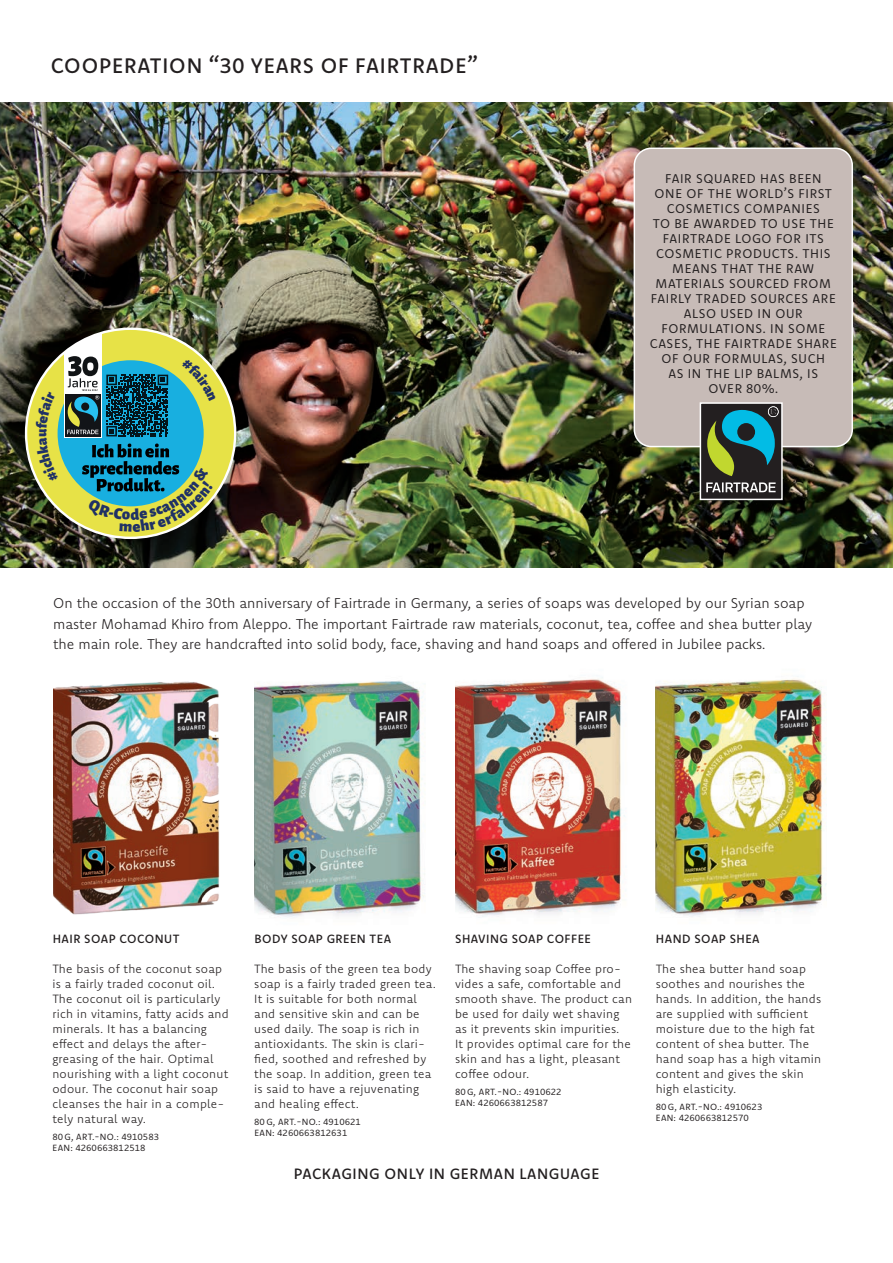
<style>
.page{position:relative;width:893px;height:1263px;background:#fff}
.page>*{position:absolute;margin:0;border:0;box-sizing:border-box;transform-origin:0 0}
.t1{font:500 21px "Komet Pro";letter-spacing:.04em;color:#231f20}
.t2{font:500 15px "Komet Pro";letter-spacing:.04em;color:#231f20}
.t3{font:300 14.25px/20.2px "Komet Pro";color:#231f20}
.t4{font:12.75px/15px "Komet Pro";letter-spacing:.05em;color:#231f20;text-align:center}
.Fliesstext{font:300 12px/15px "Komet Pro";letter-spacing:.02em;color:#231f20}
.Fliesstext-2{font:500 12px "Komet Pro";letter-spacing:.04em;color:#231f20}
.t5{font:9px "Komet Pro";color:#231f20}
</style>
<div class="page">
<img style="left:53px;top:681px;width:167px;height:234px">
<img style="left:254px;top:681px;width:171px;height:236px">
<img style="left:656px;top:678px;width:171px;height:239px">
<img style="left:455px;top:677px;width:170px;height:241px">
<img style="left:0;top:103px;width:893px;height:465px">
<div style="left:26px;top:329px;width:209px;height:209px;background:#e7e247;border-radius:105px"></div>
<div style="left:58px;top:360px;width:146px;height:146px;background:#18afe0;border-radius:50%"></div>
<svg style="left:64px;top:329px;width:38px;height:64px"></svg>
<div style="left:64px;top:393px;width:38px;height:45px;background:#fff"></div>
<svg style="left:65px;top:394px;width:36px;height:43px"></svg>
<svg style="left:67px;top:356px;width:32px;height:78px"></svg>
<svg style="left:106px;top:374px;width:63px;height:63px"></svg>
<svg style="left:106px;top:375px;width:62px;height:61px"></svg>
<div style="left:634px;top:148px;width:218px;height:299px;background:#c7bbb7;border-radius:17px"></div>
<div style="left:634px;top:148px;width:219px;height:299px;border:2px solid #fff;border-radius:17px"></div>
<div style="left:700px;top:403px;width:82px;height:96px;background:#231f20"></div>
<div style="left:700px;top:402px;width:83px;height:98px;border:2px solid #fff"></div>
<svg style="left:706px;top:482px;width:70px;height:10px"></svg>
<svg style="left:707px;top:406px;width:72px;height:70px"></svg>
<svg style="left:82px;top:443px;width:131px;height:89px"></svg>
<svg style="left:36px;top:426px;width:22px;height:55px"></svg>
<svg style="left:182px;top:358px;width:34px;height:43px"></svg>
<p class="t1" style="left:51px;top:52px;width:429px">COOPERATION “30 YEARS OF FAIRTRADE”</p>
<p class="t4" style="left:665px;top:170px;width:158px">FAIR SQUARED HAS BEEN</p>
<p class="t4" style="left:653px;top:185px;width:182px">ONE OF THE WORLD’S FIRST<br>COSMETICS COMPANIES<br>TO BE AWARDED TO USE THE</p>
<p class="t4" style="left:650px;top:230px;width:189px">FAIRTRADE LOGO FOR ITS<br>COSMETIC PRODUCTS. THIS<br>MEANS THAT THE RAW<br>MATERIALS SOURCED FROM<br>FAIRLY TRADED SOURCES ARE<br>ALSO USED IN OUR<br>FORMULATIONS. IN SOME<br>CASES, THE FAIRTRADE SHARE</p>
<p class="t4" style="left:661px;top:350px;width:165px">OF OUR FORMULAS, SUCH<br>AS IN THE LIP BALMS, IS<br>OVER 80%.</p>
<p class="t3" style="left:53px;top:593px;width:761px">On the occasion of the 30th anniversary of Fairtrade in Germany, a series of soaps was developed by our Syrian soap master Mohamad Khiro from Aleppo. The important Fairtrade raw materials, coconut, tea, coffee and shea butter play the main role. They are handcrafted into solid body, face, shaving and hand soaps and offered in Jubilee packs.</p>
<p class="Fliesstext-2" style="left:53px;top:931px;width:128px">HAIR SOAP COCONUT</p>
<p class="Fliesstext" style="left:52px;top:961px;width:171px">The basis of the coconut soap</p>
<p class="Fliesstext" style="left:52px;top:976px;width:178px">is a fairly traded coconut oil.<br>The coconut oil is particularly rich in vitamins, fatty acids and</p>
<p class="Fliesstext" style="left:52px;top:1021px;width:177px">minerals. It has a balancing effect and delays the after&shy;greasing of the hair. Optimal nourishing with a light coconut odour. The coconut hair soap cleanses the hair in a comple&shy;tely natural way.</p>
<p class="t5" style="left:52px;top:1130px;width:108px">80 G, ART.-NO.: 4910583</p>
<p class="t5" style="left:53px;top:1142px;width:94px">EAN: 4260663812518</p>
<p class="Fliesstext-2" style="left:254px;top:931px;width:138px">BODY SOAP GREEN TEA</p>
<p class="Fliesstext" style="left:254px;top:961px;width:183px">The basis of the green tea body soap is a fairly traded green tea.<br>It is suitable for both normal and sensitive skin and can be used daily. The soap is rich in antioxidants. The skin is clari&shy;fied, soothed and refreshed by the soap. In addition, green tea is said to have a rejuvenating and healing effect.</p>
<p class="t5" style="left:254px;top:1115px;width:108px">80 G, ART.-NO.: 4910621</p>
<p class="t5" style="left:254px;top:1127px;width:94px">EAN: 4260663812631</p>
<p class="Fliesstext-2" style="left:455px;top:931px;width:137px">SHAVING SOAP COFFEE</p>
<p class="Fliesstext" style="left:455px;top:961px;width:178px">The shaving soap Coffee pro&shy;vides a safe, comfortable and smooth shave. The product can be used for daily wet shaving</p>
<p class="Fliesstext" style="left:455px;top:1021px;width:177px">as it prevents skin impurities.<br>It provides optimal care for the skin and has a light, pleasant coffee odour.</p>
<p class="t5" style="left:455px;top:1085px;width:108px">80 G, ART.-NO.: 4910622</p>
<p class="t5" style="left:455px;top:1097px;width:94px">EAN: 4260663812587</p>
<p class="t2" style="left:294px;top:1164px;width:307px">PACKAGING ONLY IN GERMAN LANGUAGE</p>
<p class="Fliesstext-2" style="left:656px;top:931px;width:105px">HAND SOAP SHEA</p>
<p class="Fliesstext" style="left:656px;top:961px;width:152px">The shea butter hand soap</p>
<p class="Fliesstext" style="left:656px;top:976px;width:167px">soothes and nourishes the hands. In addition, the hands are supplied with sufficient moisture due to the high fat content of shea butter. The hand soap has a high vitamin</p>
<p class="Fliesstext" style="left:656px;top:1066px;width:150px">content and gives the skin</p>
<p class="Fliesstext" style="left:656px;top:1081px;width:82px">high elasticity.</p>
<p class="t5" style="left:656px;top:1100px;width:108px">80 G, ART.-NO.: 4910623</p>
<p class="t5" style="left:656px;top:1112px;width:94px">EAN: 4260663812570</p>
</div>
